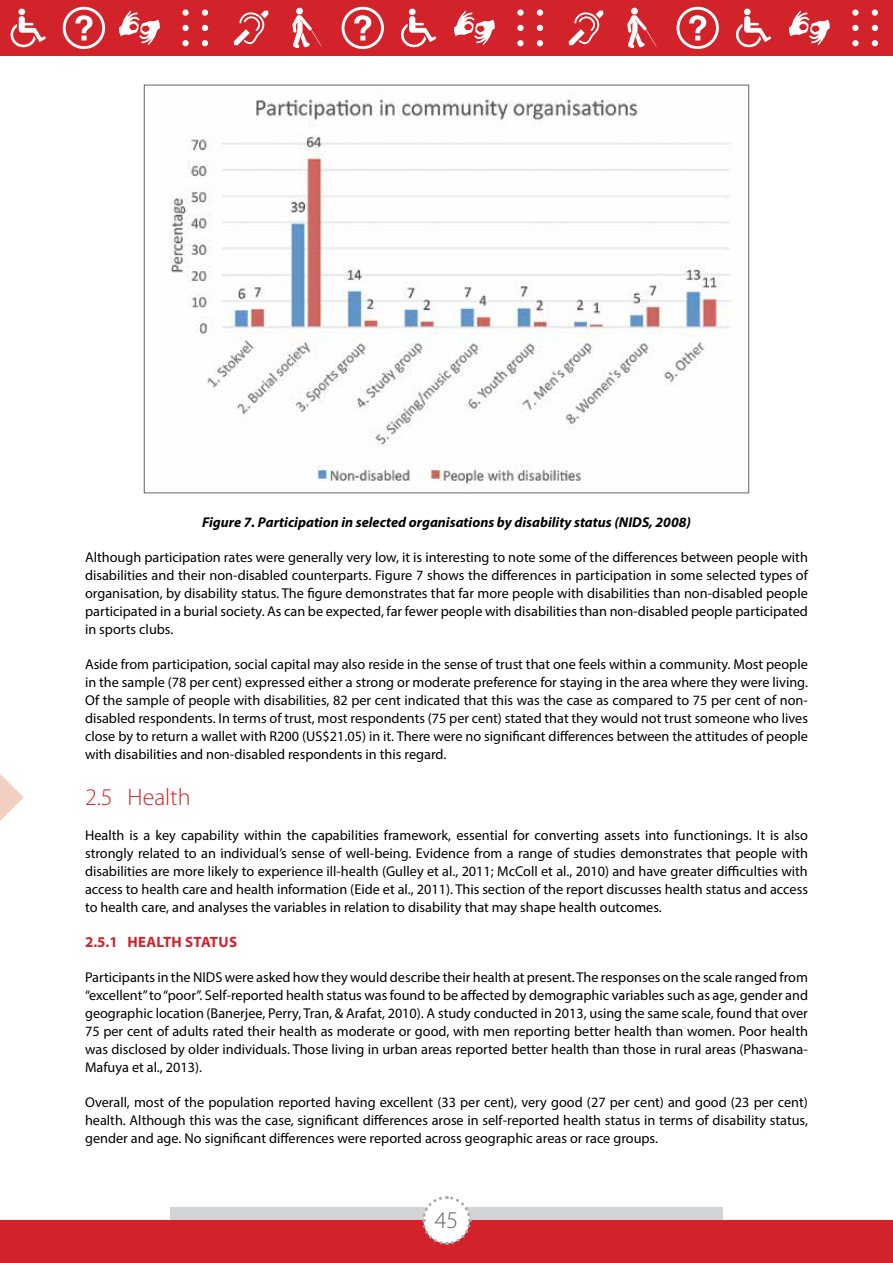
<style>
.page{position:relative;width:893px;height:1263px;background:#fff}
.page>*{position:absolute;margin:0;border:0;box-sizing:border-box;transform-origin:0 0}
.t1{font:300 24px "Myriad Pro";color:#d2232a}
.t2{font:300 24px "Myriad Pro";color:#636466}
.t3{font:700 15px "Myriad Pro";color:#d2232a}
.t4{font:14.25px/18px "Myriad Pro";color:#000;text-align:justify}
.t5{font:italic 700 14.25px "Myriad Pro";color:#000}
</style>
<div class="page">
<div style="left:170px;top:1208px;width:553px;height:55px;background:#d1d3d4"></div>
<div style="left:0;top:1220px;width:893px;height:43px;background:#d2232a"></div>
<div style="left:0;top:0;width:893px;height:56px;background:#d2232a"></div>
<svg style="left:420px;top:1196px;width:53px;height:49px"></svg>
<svg style="left:10px;top:16px;width:36px;height:32px"></svg>
<div style="left:18px;top:9px;width:7px;height:6px;background:#fff;border-radius:50%"></div>
<svg style="left:63px;top:7px;width:42px;height:42px"></svg>
<svg style="left:119px;top:11px;width:41px;height:34px"></svg>
<svg style="left:234px;top:11px;width:34px;height:34px"></svg>
<svg style="left:182px;top:9px;width:7px;height:7px"></svg>
<div style="left:202px;top:9px;width:6px;height:7px;background:#fff;border-radius:50%"></div>
<div style="left:182px;top:25px;width:7px;height:6px;background:#fff;border-radius:50%"></div>
<svg style="left:202px;top:25px;width:6px;height:6px"></svg>
<div style="left:182px;top:40px;width:7px;height:6px;background:#fff;border-radius:50%"></div>
<svg style="left:202px;top:40px;width:6px;height:6px"></svg>
<svg style="left:292px;top:8px;width:30px;height:40px"></svg>
<svg style="left:401px;top:16px;width:35px;height:32px"></svg>
<div style="left:409px;top:9px;width:7px;height:6px;background:#fff;border-radius:50%"></div>
<svg style="left:342px;top:7px;width:42px;height:42px"></svg>
<svg style="left:454px;top:11px;width:41px;height:34px"></svg>
<svg style="left:569px;top:11px;width:34px;height:34px"></svg>
<svg style="left:517px;top:9px;width:7px;height:7px"></svg>
<div style="left:537px;top:9px;width:6px;height:7px;background:#fff;border-radius:50%"></div>
<div style="left:517px;top:25px;width:7px;height:6px;background:#fff;border-radius:50%"></div>
<svg style="left:537px;top:25px;width:6px;height:6px"></svg>
<div style="left:517px;top:40px;width:7px;height:6px;background:#fff;border-radius:50%"></div>
<svg style="left:537px;top:40px;width:6px;height:6px"></svg>
<svg style="left:627px;top:8px;width:29px;height:40px"></svg>
<svg style="left:736px;top:16px;width:35px;height:32px"></svg>
<div style="left:744px;top:9px;width:7px;height:6px;background:#fff;border-radius:50%"></div>
<svg style="left:676px;top:7px;width:43px;height:42px"></svg>
<svg style="left:789px;top:11px;width:41px;height:34px"></svg>
<div style="left:852px;top:9px;width:6px;height:7px;background:#fff;border-radius:50%"></div>
<div style="left:872px;top:9px;width:6px;height:7px;background:#fff;border-radius:50%"></div>
<svg style="left:852px;top:25px;width:6px;height:6px"></svg>
<svg style="left:872px;top:25px;width:6px;height:6px"></svg>
<svg style="left:852px;top:40px;width:6px;height:6px"></svg>
<svg style="left:872px;top:40px;width:6px;height:6px"></svg>
<img style="left:170px;top:98px;width:561px;height:386px">
<svg style="left:0;top:774px;width:24px;height:47px"></svg>
<p class="t5" style="left:202px;top:513px;width:490px">Figure 7. Participation in selected organisations by disability status (NIDS, 2008)</p>
<p class="t4" style="left:85px;top:548px;width:724px">Although participation rates were generally very low, it is interesting to note some of the differences between people with disabilities and their non-disabled counterparts. Figure 7 shows the differences in participation in some selected types of organisation, by disability status. The figure demonstrates that far more people with disabilities than non-disabled people participated in a burial society. As can be expected, far fewer people with disabilities than non-disabled people participated in sports clubs.</p>
<p class="t4" style="left:85px;top:655px;width:724px">Aside from participation, social capital may also reside in the sense of trust that one feels within a community. Most people in the sample (78 per cent) expressed either a strong or moderate preference for staying in the area where they were living.<br>Of the sample of people with disabilities, 82 per cent indicated that this was the case as compared to 75 per cent of non&shy;disabled respondents. In terms of trust, most respondents (75 per cent) stated that they would not trust someone who lives close by to return a wallet with R200 (US$21.05) in it. There were no significant differences between the attitudes of people with disabilities and non-disabled respondents in this regard.</p>
<h1 class="t1" style="left:85px;top:784px;width:107px">2.5 Health</h1>
<p class="t4" style="left:85px;top:826px;width:724px">Health is a key capability within the capabilities framework, essential for converting assets into functionings. It is also strongly related to an individual’s sense of well-being. Evidence from a range of studies demonstrates that people with disabilities are more likely to experience ill-health (Gulley et al., 2011; McColl et al., 2010) and have greater difficulties with access to health care and health information (Eide et al., 2011). This section of the report discusses health status and access to health care, and analyses the variables in relation to disability that may shape health outcomes.</p>
<p class="t3" style="left:85px;top:932px;width:43px">2.5.1 HEALT</p>
<p class="t3" style="left:172px;top:932px;width:24px">H STATUS</p>
<p class="t4" style="left:85px;top:968px;width:724px">Participants in the NIDS were asked how they would describe their health at present. The responses on the scale ranged from “excellent” to “poor”. Self-reported health status was found to be affected by demographic variables such as age, gender and geographic location (Banerjee, Perry, Tran, &amp; Arafat, 2010). A study conducted in 2013, using the same scale, found that over 75 per cent of adults rated their health as moderate or good, with men reporting better health than women. Poor health was disclosed by older individuals. Those living in urban areas reported better health than those in rural areas (Phaswana-Mafuya et al., 2013).</p>
<p class="t4" style="left:85px;top:1093px;width:724px">Overall, most of the population reported having excellent (33 per cent), very good (27 per cent) and good (23 per cent) health. Although this was the case, significant differences arose in self-reported health status in terms of disability status, gender and age. No significant differences were reported across geographic areas or race groups.</p>
<h1 class="t2" style="left:435px;top:1207px;width:25px">45</h1>
</div>
